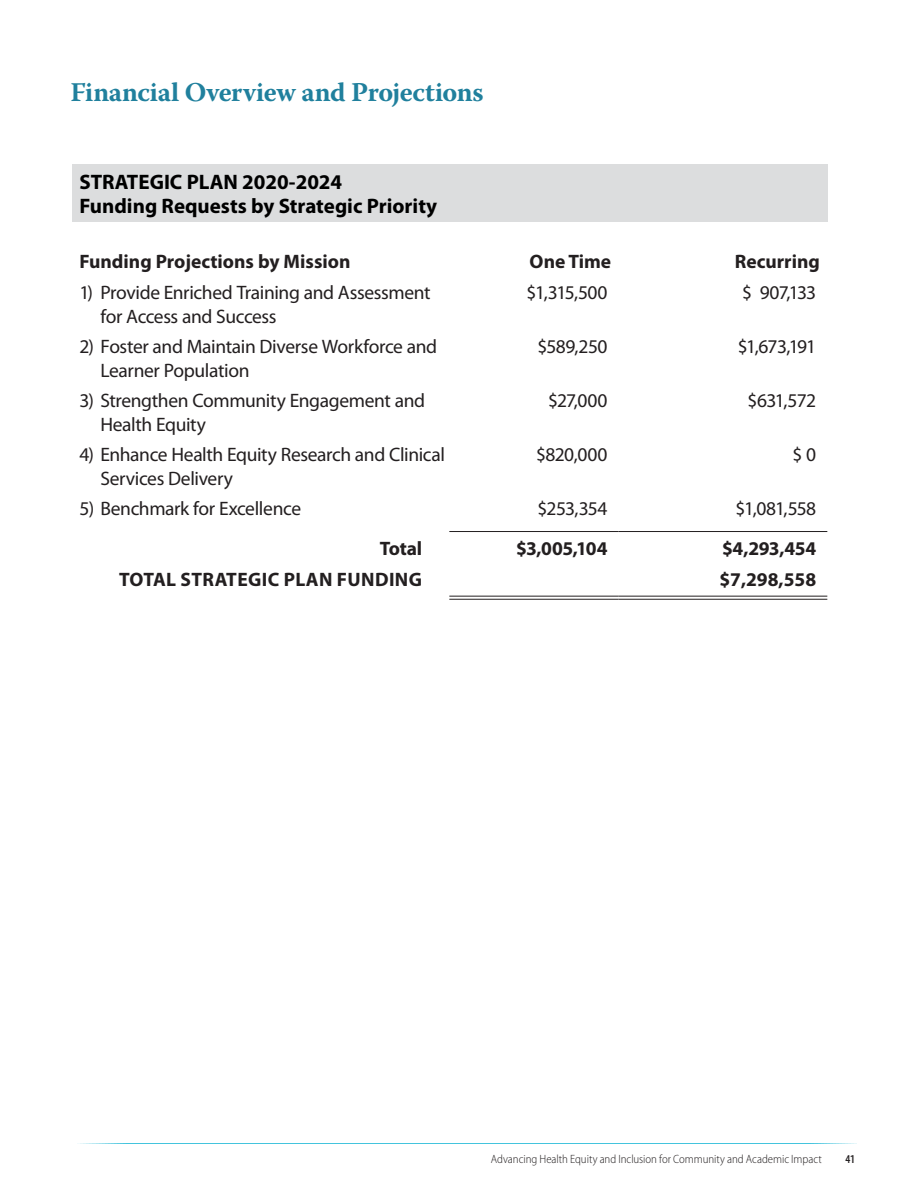
<style>
.page{position:relative;width:918px;height:1188px;background:#fff}
.page>*{position:absolute;margin:0;border:0;box-sizing:border-box;transform-origin:0 0}
.headline{font:700 27px "Warnock Pro";letter-spacing:-.015em;color:#20809d}
.Table_-_Title{font:700 21px/24px "Myriad Pro";color:#000}
.Table_-_Data{font:19.5px/24px "Myriad Pro";letter-spacing:-.02em;color:#231f20}
.Table_-_Data_Numbers{font:19.5px "Myriad Pro";letter-spacing:-.03em;color:#231f20}
.Table_-_header_row{font:700 19.5px "Myriad Pro";color:#231f20}
.Table_-_Subtotal{font:700 19.5px "Myriad Pro";letter-spacing:-.015em;color:#231f20}
.Table_-_header_row-2{font:700 19.5px "Myriad Pro";letter-spacing:.02em;color:#231f20}
.t1{font:300 semi-condensed 12px "Myriad Pro";letter-spacing:-.005em;color:#231f20}
.t2{font:600 condensed 12px "Myriad Pro";color:#231f20}
</style>
<div class="page">
<hr style="left:58px;top:1143px;width:799px;height:1px;background:#43c4dd">
<div style="left:72px;top:164px;width:755px;height:58px;background:#dcddde"></div>
<svg style="left:449px;top:598px;width:170px;height:1px"></svg>
<svg style="left:619px;top:598px;width:208px;height:1px"></svg>
<hr style="left:449px;top:531px;width:170px;height:1px;background:#231f20">
<hr style="left:619px;top:531px;width:208px;height:1px;background:#231f20">
<hr style="left:449px;top:596px;width:170px;height:1px;background:#231f20">
<hr style="left:449px;top:599px;width:170px;height:1px;background:#231f20">
<hr style="left:619px;top:596px;width:208px;height:1px;background:#231f20">
<hr style="left:619px;top:599px;width:208px;height:1px;background:#231f20">
<h1 class="headline" style="left:70px;top:76px;width:415px">Financial Overview and Projections</h1>
<h2 class="Table_-_Title" style="left:79px;top:169px;width:359px">STRATEGIC PLAN 2020-2024<br>Funding Requests by Strategic Priority</h2>
<p class="Table_-_header_row" style="left:79px;top:249px;width:273px">Funding Projections by Mission</p>
<p class="Table_-_header_row" style="left:530px;top:249px;width:83px">One Time</p>
<p class="Table_-_header_row" style="left:735px;top:249px;width:87px">Recurring</p>
<p class="Table_-_Data" style="left:100px;top:280px;width:332px;text-indent:-21px">1) Provide Enriched Training and Assessment for Access and Success</p>
<p class="Table_-_Data_Numbers" style="left:527px;top:281px;width:82px">$1,315,500</p>
<p class="Table_-_Data_Numbers" style="left:742px;top:281px;width:76px">$ 907,133</p>
<p class="Table_-_Data" style="left:100px;top:334px;width:338px;text-indent:-21px">2) Foster and Maintain Diverse Workforce and<br>Learner Population</p>
<p class="Table_-_Data_Numbers" style="left:537px;top:335px;width:72px">$589,250</p>
<p class="Table_-_Data_Numbers" style="left:738px;top:335px;width:80px">$1,673,191</p>
<p class="Table_-_Data" style="left:100px;top:388px;width:326px;text-indent:-21px">3) Strengthen Community Engagement and<br>Health Equity</p>
<p class="Table_-_Data_Numbers" style="left:548px;top:389px;width:61px">$27,000</p>
<p class="Table_-_Data_Numbers" style="left:748px;top:389px;width:70px">$631,572</p>
<p class="Table_-_Data" style="left:100px;top:442px;width:346px;text-indent:-21px">4) Enhance Health Equity Research and Clinical<br>Services Delivery</p>
<p class="Table_-_Data_Numbers" style="left:536px;top:443px;width:73px">$820,000</p>
<p class="Table_-_Data_Numbers" style="left:792px;top:443px;width:25px">$ 0</p>
<p class="Table_-_Data" style="left:79px;top:496px;width:223px">5) Benchmark for Excellence</p>
<p class="Table_-_Data_Numbers" style="left:538px;top:497px;width:71px">$253,354</p>
<p class="Table_-_Data_Numbers" style="left:736px;top:497px;width:82px">$1,081,558</p>
<p class="Table_-_Subtotal" style="left:380px;top:536px;width:44px">Total</p>
<p class="Table_-_Subtotal" style="left:516px;top:536px;width:93px">$3,005,104</p>
<p class="Table_-_Subtotal" style="left:722px;top:536px;width:96px">$4,293,454</p>
<p class="Table_-_header_row-2" style="left:119px;top:566px;width:305px">TOTAL STRATEGIC PLAN FUNDING</p>
<p class="Table_-_header_row" style="left:719px;top:566px;width:98px">$7,298,558</p>
<p class="t1" style="left:491px;top:1152px;width:333px">Advancing Health Equity and Inclusion for Community and Academic Impact</p>
<p class="t2" style="left:846px;top:1152px;width:11px">41</p>
</div>
